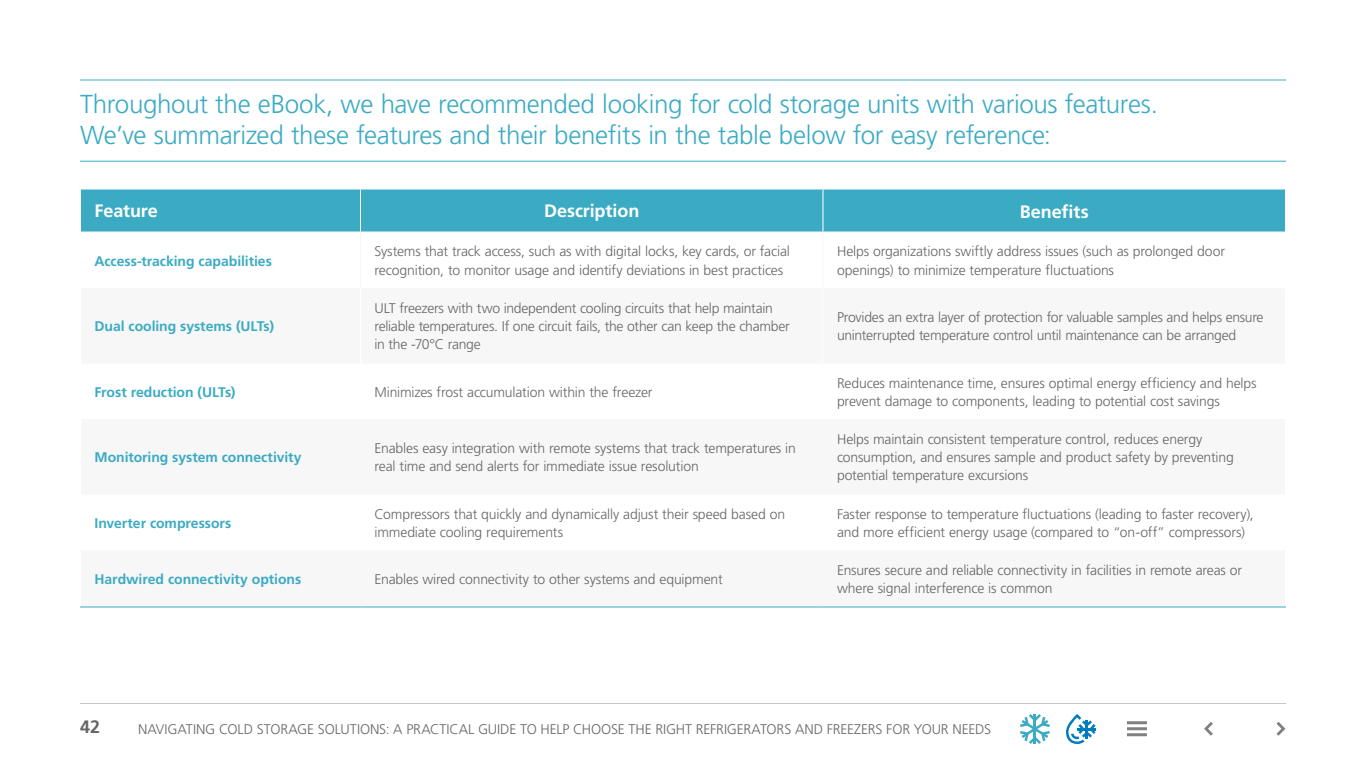
<style>
.page{position:relative;width:1366px;height:768px;background:#fff}
.page>*{position:absolute;margin:0;border:0;box-sizing:border-box;transform-origin:0 0}
.t1{font:300 26px/31.2px "Frutiger LT Std";letter-spacing:-.015em;color:#3babc3}
.t2{font:700 18px "Frutiger LT Std";letter-spacing:-.005em;color:#fff}
.t3{font:700 18px "Frutiger LT Std";color:#666}
.t4{font:300 14px/18px "Frutiger LT Std";letter-spacing:-.015em;color:#666}
.t5{font:700 14px "Frutiger LT Std";letter-spacing:-.005em;color:#3babc3}
</style>
<div class="page">
<div style="left:81px;top:190px;width:1204px;height:42px;background:#3babc3"></div>
<hr style="left:360px;top:190px;width:1px;height:42px;background:#fff">
<hr style="left:822px;top:190px;width:1px;height:42px;background:#fff">
<hr style="left:81px;top:232px;width:279px;height:1px;background:#f8f7f8">
<hr style="left:360px;top:232px;width:463px;height:1px;background:#f8f7f8">
<hr style="left:360px;top:232px;width:1px;height:56px;background:#f8f7f8">
<hr style="left:823px;top:232px;width:462px;height:1px;background:#f8f7f8">
<hr style="left:822px;top:232px;width:1px;height:56px;background:#f8f7f8">
<hr style="left:81px;top:288px;width:279px;height:1px;background:#f8f7f8">
<hr style="left:360px;top:288px;width:463px;height:1px;background:#f8f7f8">
<hr style="left:823px;top:288px;width:462px;height:1px;background:#f8f7f8">
<hr style="left:81px;top:362px;width:279px;height:2px;background:#f8f7f8">
<hr style="left:360px;top:362px;width:463px;height:2px;background:#f8f7f8">
<hr style="left:823px;top:362px;width:462px;height:2px;background:#f8f7f8">
<hr style="left:81px;top:419px;width:279px;height:1px;background:#f8f7f8">
<hr style="left:360px;top:419px;width:463px;height:1px;background:#f8f7f8">
<hr style="left:360px;top:420px;width:1px;height:74px;background:#f8f7f8">
<hr style="left:823px;top:419px;width:462px;height:1px;background:#f8f7f8">
<hr style="left:822px;top:420px;width:1px;height:74px;background:#f8f7f8">
<hr style="left:81px;top:494px;width:279px;height:1px;background:#f8f7f8">
<hr style="left:360px;top:494px;width:463px;height:1px;background:#f8f7f8">
<hr style="left:823px;top:494px;width:462px;height:1px;background:#f8f7f8">
<hr style="left:81px;top:550px;width:279px;height:1px;background:#f8f7f8">
<hr style="left:360px;top:550px;width:463px;height:1px;background:#f8f7f8">
<hr style="left:360px;top:551px;width:1px;height:55px;background:#f8f7f8">
<hr style="left:823px;top:550px;width:462px;height:1px;background:#f8f7f8">
<hr style="left:822px;top:551px;width:1px;height:55px;background:#f8f7f8">
<hr style="left:80px;top:606px;width:280px;height:2px;background:#3babc3">
<hr style="left:360px;top:606px;width:463px;height:2px;background:#3babc3">
<hr style="left:823px;top:606px;width:463px;height:2px;background:#3babc3">
<hr style="left:80px;top:80px;width:1206px;height:1px;background:#3babc3">
<hr style="left:80px;top:161px;width:1206px;height:1px;background:#3babc3">
<hr style="left:1127px;top:721px;width:20px;height:3px;background:#808080">
<hr style="left:1127px;top:727px;width:20px;height:3px;background:#808080">
<hr style="left:1127px;top:733px;width:20px;height:3px;background:#808080">
<hr style="left:80px;top:703px;width:1206px;height:1px;background:#c5c5c5">
<svg style="left:1204px;top:722px;width:9px;height:14px"></svg>
<svg style="left:1277px;top:722px;width:8px;height:14px"></svg>
<svg style="left:1020px;top:714px;width:30px;height:30px"></svg>
<svg style="left:1066px;top:714px;width:30px;height:30px"></svg>
<h1 class="t1" style="left:80px;top:88px;width:1079px">Throughout the eBook, we have recommended looking for cold storage units with various features.<br>We’ve summarized these features and their benefits in the table below for easy reference:</h1>
<p class="t2" style="left:94px;top:200px;width:65px">Feature</p>
<p class="t2" style="left:544px;top:200px;width:97px">Description</p>
<p class="t2" style="left:1020px;top:201px;width:70px">Benefits</p>
<p class="t5" style="left:94px;top:252px;width:179px">Access-tracking capabilities</p>
<p class="t4" style="left:374px;top:243px;width:417px">Systems that track access, such as with digital locks, key cards, or facial recognition, to monitor usage and identify deviations in best practices</p>
<p class="t4" style="left:837px;top:243px;width:390px">Helps organizations swiftly address issues (such as prolonged door openings) to minimize temperature fluctuations</p>
<p class="t5" style="left:94px;top:318px;width:181px">Dual cooling systems (ULTs)</p>
<p class="t4" style="left:374px;top:299px;width:417px">ULT freezers with two independent cooling circuits that help maintain reliable temperatures. If one circuit fails, the other can keep the chamber in the -70°C range</p>
<p class="t4" style="left:837px;top:308px;width:428px">Provides an extra layer of protection for valuable samples and helps ensure uninterrupted temperature control until maintenance can be arranged</p>
<p class="t5" style="left:94px;top:383px;width:143px">Frost reduction (ULTs)</p>
<p class="t4" style="left:374px;top:383px;width:280px">Minimizes frost accumulation within the freezer</p>
<p class="t4" style="left:837px;top:374px;width:421px">Reduces maintenance time, ensures optimal energy efficiency and helps prevent damage to components, leading to potential cost savings</p>
<p class="t5" style="left:94px;top:449px;width:209px">Monitoring system connectivity</p>
<p class="t4" style="left:374px;top:439px;width:423px">Enables easy integration with remote systems that track temperatures in real time and send alerts for immediate issue resolution</p>
<p class="t4" style="left:837px;top:430px;width:398px">Helps maintain consistent temperature control, reduces energy consumption, and ensures sample and product safety by preventing potential temperature excursions</p>
<p class="t5" style="left:94px;top:514px;width:138px">Inverter compressors</p>
<p class="t4" style="left:374px;top:505px;width:412px">Compressors that quickly and dynamically adjust their speed based on immediate cooling requirements</p>
<p class="t4" style="left:837px;top:505px;width:418px">Faster response to temperature fluctuations (leading to faster recovery), and more efficient energy usage (compared to “on-off” compressors)</p>
<p class="t5" style="left:94px;top:571px;width:208px">Hardwired connectivity options</p>
<p class="t4" style="left:374px;top:570px;width:350px">Enables wired connectivity to other systems and equipment</p>
<p class="t4" style="left:837px;top:561px;width:407px">Ensures secure and reliable connectivity in facilities in remote areas or where signal interference is common</p>
<p class="t3" style="left:80px;top:717px;width:22px">42</p>
<p class="t4" style="left:138px;top:720px;width:855px">NAVIGATING COLD STORAGE SOLUTIONS: A PRACTICAL GUIDE TO HELP CHOOSE THE RIGHT REFRIGERATORS AND FREEZERS FOR YOUR NEEDS</p>
</div>
